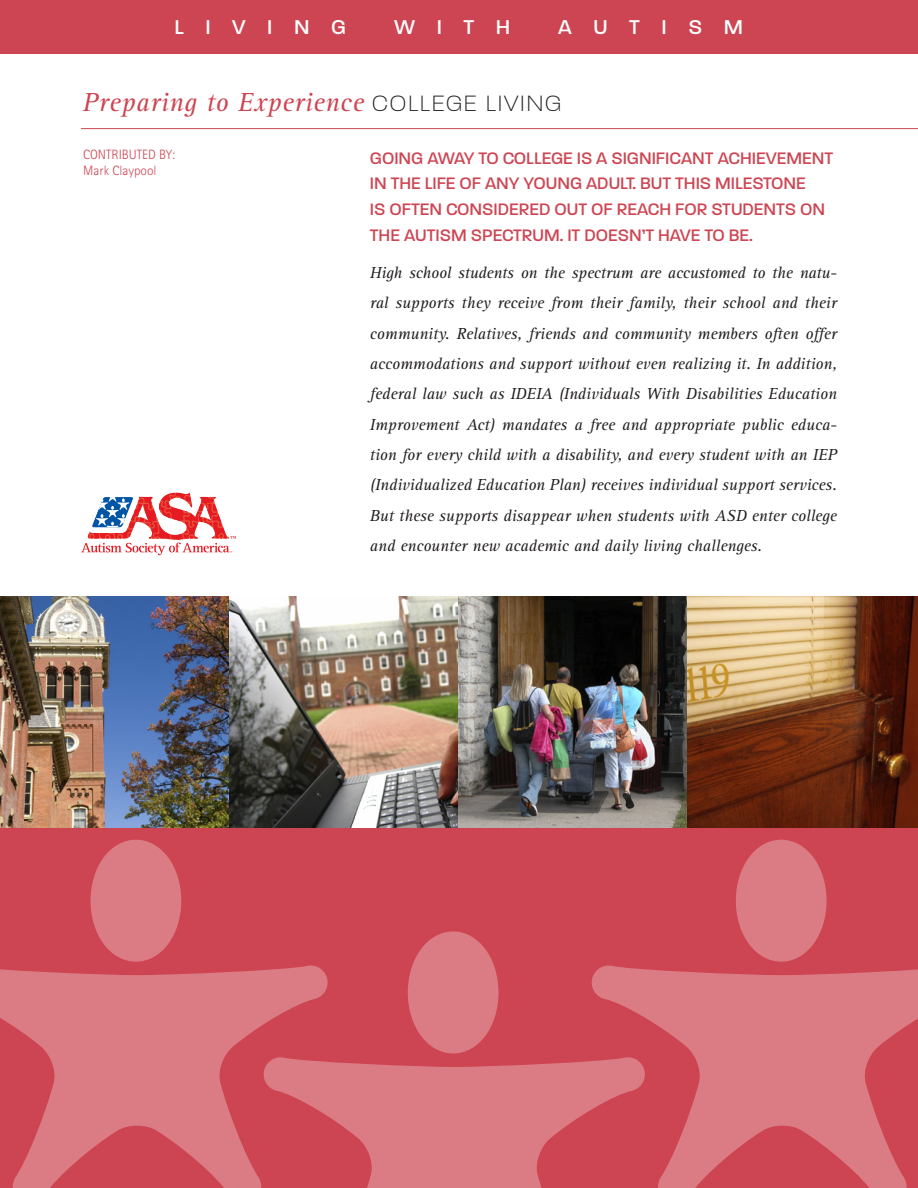
<style>
.page{position:relative;width:918px;height:1188px;background:#fff}
.page>*{position:absolute;margin:0;border:0;box-sizing:border-box;transform-origin:0 0}
.t1{font:italic 27px "Rotis Serif";letter-spacing:.02em;color:#cd4552}
.t2{font:500 27px "Paralucent";letter-spacing:.8em;color:#fff}
.t3{font:500 22.5px/25.8px "Paralucent";color:#cd4552}
.t4{font:italic 16.5px/30.3px "Rotis Serif";color:#231f20;text-align:justify}
.t5{font:300 13.5px "Rotis Sans Serif";color:#cd4552}
.s1{font-family:"Paralucent";font-weight:200;font-style:normal;font-size:30px;color:#231f20}
</style>
<div class="page">
<div style="left:0;top:597px;width:918px;height:591px;background:#cd4552"></div>
<svg style="left:328px;top:932px;width:264px;height:256px;fill:#db7c85"></svg>
<svg style="left:592px;top:840px;width:326px;height:348px"></svg>
<svg style="left:0;top:840px;width:328px;height:348px"></svg>
<img style="left:0;top:597px;width:229px;height:231px">
<img style="left:229px;top:597px;width:229px;height:231px">
<img style="left:458px;top:597px;width:229px;height:231px">
<img style="left:687px;top:597px;width:231px;height:231px">
<hr style="left:81px;top:128px;width:837px;height:1px;background:#cd4552">
<svg style="left:81px;top:493px;width:155px;height:62px"></svg>
<div style="left:0;top:0;width:918px;height:54px;background:#cd4552"></div>
<p class="t2" style="left:174px;top:13px;width:28px">LIVIN</p>
<p class="t2" style="left:331px;top:13px;width:16px">G</p>
<p class="t2" style="left:394px;top:13px;width:118px">with</p>
<p class="t2" style="left:558px;top:13px;width:186px">Autism</p>
<p class="t1" style="left:82px;top:87px;width:480px">Preparing to Experience <span class="s1">College Living</span></p>
<p class="t3" style="left:370px;top:144px;width:465px">Going away to college is a significant achievement in the life of any young adult. But this milestone<br>is often considered out of reach for students on the autism spectrum. It doesn’t have to be.</p>
<p class="t4" style="left:370px;top:258px;width:469px">High school students on the spectrum are accustomed to the natu&shy;ral supports they receive from their family, their school and their community. Relatives, friends and community members often offer accommodations and support without even realizing it. In addition, federal law such as IDEIA (Individuals With Disabilities Education Improvement Act) mandates a free and appropriate public educa&shy;tion for every child with a disability, and every student with an IEP (Individualized Education Plan) receives individual support services.<br>But these supports disappear when students with ASD enter college and encounter new academic and daily living challenges.</p>
<p class="t5" style="left:83px;top:146px;width:94px">Contributed by:</p>
<p class="t5" style="left:83px;top:163px;width:75px">Mark Claypool</p>
</div>
